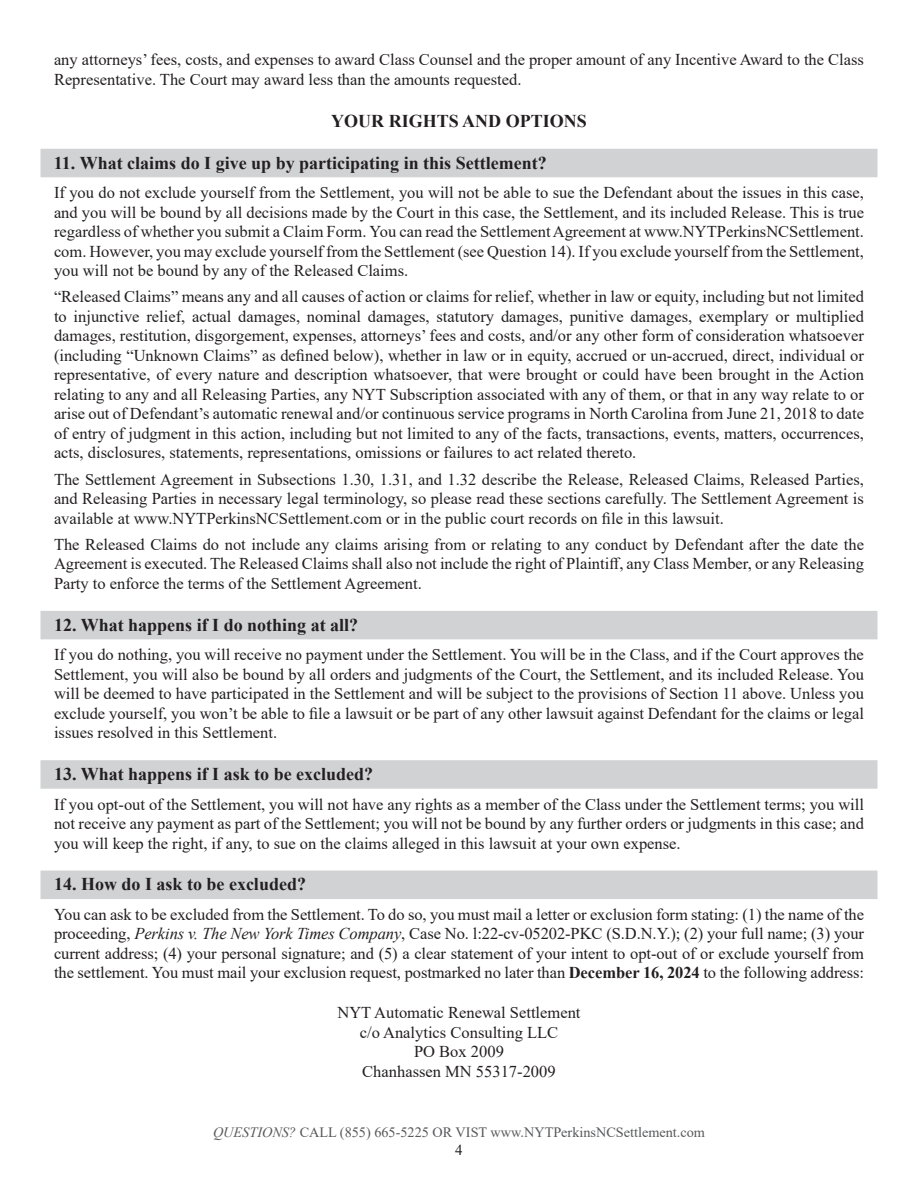
<style>
.page{position:relative;width:918px;height:1188px;background:#fff}
.page>*{position:absolute;margin:0;border:0;box-sizing:border-box;transform-origin:0 0}
.t1{font:700 18px "Times New Roman";color:#231f20}
.t2{font:16.5px/19.5px "Times New Roman";color:#231f20;text-align:justify}
.t3{font:15px "Times New Roman";color:#231f20}
.t4{font:14.25px "Times New Roman";color:#57585a}
.s1{font-style:italic}
.s2{font-weight:700}
</style>
<div class="page">
<div style="left:40px;top:149px;width:838px;height:28px;background:#d1d2d4"></div>
<div style="left:40px;top:611px;width:838px;height:28px;background:#d1d2d4"></div>
<div style="left:40px;top:760px;width:838px;height:29px;background:#d1d2d4"></div>
<div style="left:40px;top:871px;width:838px;height:28px;background:#d1d2d4"></div>
<p class="t2" style="left:54px;top:50px;width:812px">any attorneys’ fees, costs, and expenses to award Class Counsel and the proper amount of any Incentive Award to the Class<br>Representative. The Court may award less than the amounts requested.</p>
<p class="t1" style="left:331px;top:108px;width:257px">YOUR RIGHTS AND OPTIONS</p>
<p class="t1" style="left:54px;top:150px;width:494px">11. What claims do I give up by participating in this Settlement?</p>
<p class="t2" style="left:54px;top:182px;width:812px">If you do not exclude yourself from the Settlement, you will not be able to sue the Defendant about the issues in this case, and you will be bound by all decisions made by the Court in this case, the Settlement, and its included Release. This is true regardless of whether you submit a Claim Form. You can read the Settlement Agreement at www.NYTPerkinsNCSettlement. com. However, you may exclude yourself from the Settlement (see Question 14). If you exclude yourself from the Settlement, you will not be bound by any of the Released Claims.</p>
<p class="t2" style="left:54px;top:287px;width:812px">“Released Claims” means any and all causes of action or claims for relief, whether in law or equity, including but not limited to injunctive relief, actual damages, nominal damages, statutory damages, punitive damages, exemplary or multiplied damages, restitution, disgorgement, expenses, attorneys’ fees and costs, and/or any other form of consideration whatsoever (including “Unknown Claims” as defined below), whether in law or in equity, accrued or un-accrued, direct, individual or representative, of every nature and description whatsoever, that were brought or could have been brought in the Action relating to any and all Releasing Parties, any NYT Subscription associated with any of them, or that in any way relate to or arise out of Defendant’s automatic renewal and/or continuous service programs in North Carolina from June 21, 2018 to date of entry of judgment in this action, including but not limited to any of the facts, transactions, events, matters, occurrences, acts, disclosures, statements, representations, omissions or failures to act related thereto.</p>
<p class="t2" style="left:54px;top:469px;width:812px">The Settlement Agreement in Subsections 1.30, 1.31, and 1.32 describe the Release, Released Claims, Released Parties, and Releasing Parties in necessary legal terminology, so please read these sections carefully. The Settlement Agreement is available at www.NYTPerkinsNCSettlement.com or in the public court records on file in this lawsuit.</p>
<p class="t2" style="left:54px;top:534px;width:812px">The Released Claims do not include any claims arising from or relating to any conduct by Defendant after the date the Agreement is executed. The Released Claims shall also not include the right of Plaintiff, any Class Member, or any Releasing Party to enforce the terms of the Settlement Agreement.</p>
<p class="t1" style="left:54px;top:612px;width:306px">12. What happens if I do nothing at all?</p>
<p class="t2" style="left:54px;top:644px;width:812px">If you do nothing, you will receive no payment under the Settlement. You will be in the Class, and if the Court approves the Settlement, you will also be bound by all orders and judgments of the Court, the Settlement, and its included Release. You will be deemed to have participated in the Settlement and will be subject to the provisions of Section 11 above. Unless you exclude yourself, you won’t be able to file a lawsuit or be part of any other lawsuit against Defendant for the claims or legal issues resolved in this Settlement.</p>
<p class="t1" style="left:54px;top:761px;width:321px">13. What happens if I ask to be excluded?</p>
<p class="t2" style="left:54px;top:794px;width:812px">If you opt-out of the Settlement, you will not have any rights as a member of the Class under the Settlement terms; you will not receive any payment as part of the Settlement; you will not be bound by any further orders or judgments in this case; and you will keep the right, if any, to sue on the claims alleged in this lawsuit at your own expense.</p>
<p class="t1" style="left:54px;top:871px;width:254px">14. How do I ask to be excluded?</p>
<p class="t2" style="left:54px;top:904px;width:812px">You can ask to be excluded from the Settlement. To do so, you must mail a letter or exclusion form stating: (1) the name of the proceeding, <span class="s1">Perkins v. The New York Times Company</span>, Case No. l:22-cv-05202-PKC (S.D.N.Y.); (2) your full name; (3) your current address; (4) your personal signature; and (5) a clear statement of your intent to opt-out of or exclude yourself from the settlement. You must mail your exclusion request, postmarked no later than <span class="s2">December 16, 2024</span> to the following address:</p>
<p class="t2" style="left:337px;top:1002px;width:245px;text-align:center">NYT Automatic Renewal Settlement c/o Analytics Consulting LLC<br>PO Box 2009<br>Chanhassen MN 55317-2009</p>
<p class="t4" style="left:213px;top:1122px;width:494px"><span class="s1">QUESTIONS?</span> CALL (855) 665-5225 OR VIST www.NYTPerkinsNCSettlement.com</p>
<p class="t3" style="left:455px;top:1139px;width:9px">4</p>
</div>
